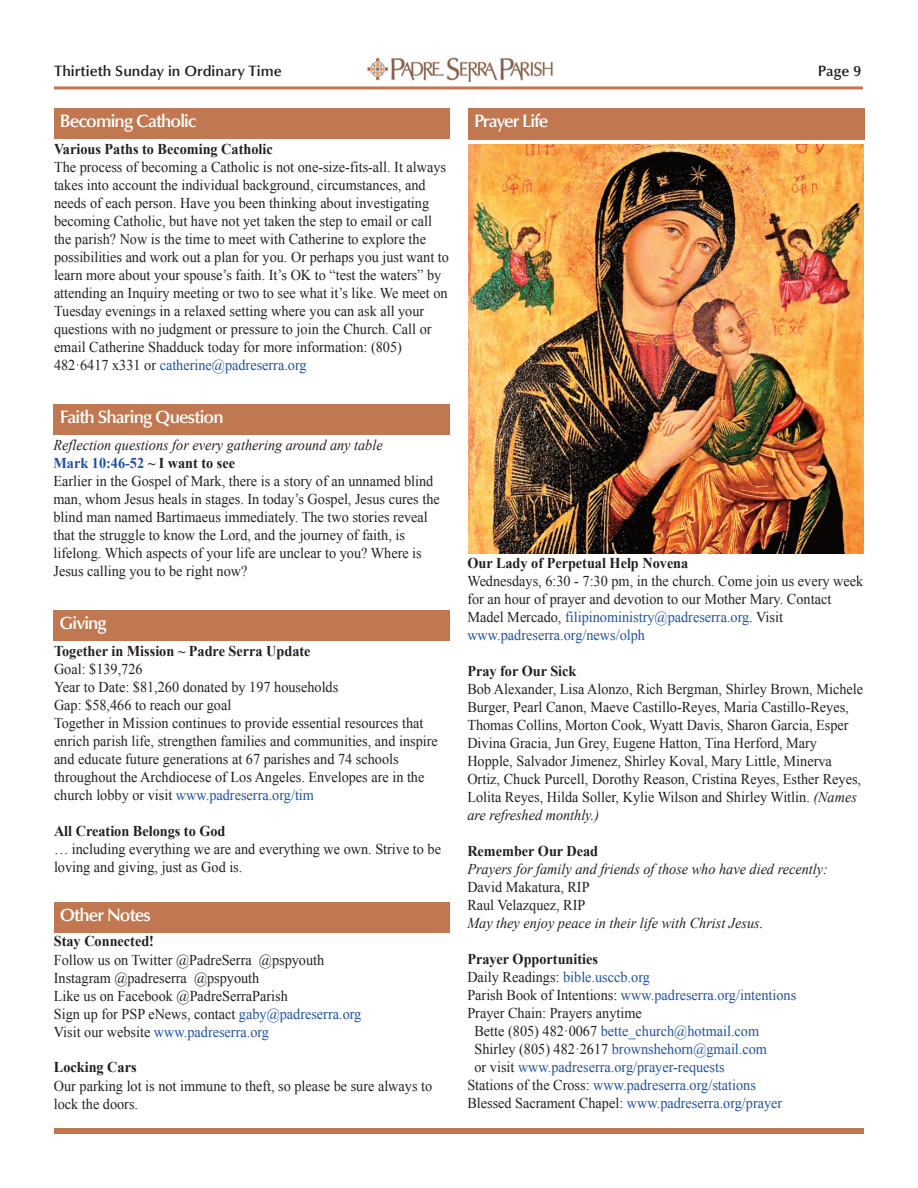
<style>
.page{position:relative;width:918px;height:1188px;background:#fff}
.page>*{position:absolute;margin:0;border:0;box-sizing:border-box;transform-origin:0 0}
.t1{font:600 18px "Optima LT Std";letter-spacing:-.05em;color:#fff}
.t2{font:15px/18px "Times New Roman";color:#231f20;scale:.95 1}
.t3{font:15px "Times New Roman";color:#1e51a3;scale:.95 1}
.t4{font:700 15px "Times New Roman";color:#231f20;scale:.95 1}
.t5{font:italic 15px "Times New Roman";color:#231f20;scale:.95 1}
.t6{font:600 15px "Optima LT Std";color:#231f20}
.s1{color:#1e51a3}
.s2{font-style:italic}
.s3{font-weight:700;color:#1e51a3}
.s4{font-weight:700}
.s5{color:#231f20}
</style>
<div class="page">
<hr style="left:54px;top:86px;width:809px;height:3px;background:#c17750">
<img style="left:367px;top:57px;width:186px;height:24px">
<div style="left:54px;top:1128px;width:810px;height:6px;background:#c17750"></div>
<div style="left:468px;top:108px;width:396px;height:31px;background:#c17750"></div>
<div style="left:54px;top:404px;width:396px;height:31px;background:#c17750"></div>
<div style="left:53px;top:610px;width:397px;height:31px;background:#c17750"></div>
<div style="left:54px;top:902px;width:396px;height:31px;background:#c17750"></div>
<div style="left:54px;top:108px;width:396px;height:30px;background:#c17750"></div>
<img style="left:468px;top:144px;width:396px;height:410px">
<p class="t6" style="left:54px;top:65px;width:229px">Thirtieth Sunday in Ordinary Time</p>
<p class="t6" style="left:818px;top:65px;width:45px">Page 9</p>
<p class="t1" style="left:60px;top:114px;width:138px">Becoming Catholic</p>
<p class="t4" style="left:54px;top:141px;width:232px">Various Paths to Becoming Catholic</p>
<p class="t2" style="left:54px;top:158px;width:417px">The process of becoming a Catholic is not one-size-fits-all. It always takes into account the individual background, circumstances, and needs of each person. Have you been thinking about investigating becoming Catholic, but have not yet taken the step to email or call the parish? Now is the time to meet with Catherine to explore the possibilities and work out a plan for you. Or perhaps you just want to learn more about your spouse’s faith. It’s OK to “test the waters” by attending an Inquiry meeting or two to see what it’s like. We meet on Tuesday evenings in a relaxed setting where you can ask all your questions with no judgment or pressure to join the Church. Call or email Catherine Shadduck today for more information: (805)<br>482·6417 x331 or <span class="s1">catherine@padreserra.org</span></p>
<p class="t1" style="left:60px;top:410px;width:166px">Faith Sharing Question</p>
<p class="t2" style="left:54px;top:436px;width:408px"><span class="s2">Reflection questions for every gathering around any table<br></span><span class="s3">Mark 10:46-52</span> <span class="s4">~ I want to see<br></span>Earlier in the Gospel of Mark, there is a story of an unnamed blind man, whom Jesus heals in stages. In today’s Gospel, Jesus cures the blind man named Bartimaeus immediately. The two stories reveal that the struggle to know the Lord, and the journey of faith, is lifelong. Which aspects of your life are unclear to you? Where is Jesus calling you to be right now?</p>
<p class="t1" style="left:59px;top:616px;width:49px">Giving</p>
<p class="t4" style="left:54px;top:643px;width:272px">Together in Mission ~ Padre Serra Update</p>
<p class="t2" style="left:54px;top:660px;width:406px">Goal: $139,726<br>Year to Date: $81,260 donated by 197 households<br>Gap: $58,466 to reach our goal<br>Together in Mission continues to provide essential resources that enrich parish life, strengthen families and communities, and inspire and educate future generations at 67 parishes and 74 schools throughout the Archdiocese of Los Angeles. Envelopes are in the church lobby or visit <span class="s1">www.padreserra.org/tim</span></p>
<p class="t4" style="left:54px;top:823px;width:182px">All Creation Belongs to God</p>
<p class="t2" style="left:54px;top:840px;width:409px">… including everything we are and everything we own. Strive to be loving and giving, just as God is.</p>
<p class="t1" style="left:60px;top:908px;width:92px">Other Notes</p>
<p class="t4" style="left:54px;top:933px;width:107px">Stay Connected!</p>
<p class="t2" style="left:54px;top:951px;width:325px">Follow us on Twitter @PadreSerra @pspyouth Instagram @padreserra @pspyouth<br>Like us on Facebook @PadreSerraParish<br>Sign up for PSP eNews, contact <span class="s1">gaby@padreserra.org </span>Visit our website <span class="s1">www.padreserra.org</span></p>
<p class="t4" style="left:54px;top:1059px;width:89px">Locking Cars</p>
<p class="t2" style="left:54px;top:1077px;width:400px">Our parking lot is not immune to theft, so please be sure always to lock the doors.</p>
<p class="t1" style="left:474px;top:114px;width:76px">Prayer Life</p>
<p class="t4" style="left:467px;top:555px;width:234px">Our Lady of Perpetual Help Novena</p>
<p class="t2" style="left:467px;top:572px;width:418px">Wednesdays, 6:30 - 7:30 pm, in the church. Come join us every week for an hour of prayer and devotion to our Mother Mary. Contact Madel Mercado, <span class="s1">filipinoministry@padreserra.org</span>. Visit <span class="s1">www.padreserra.org/news/olph</span></p>
<p class="t4" style="left:467px;top:663px;width:116px">Pray for Our Sick</p>
<p class="t2" style="left:467px;top:680px;width:418px">Bob Alexander, Lisa Alonzo, Rich Bergman, Shirley Brown, Michele Burger, Pearl Canon, Maeve Castillo-Reyes, Maria Castillo-Reyes, Thomas Collins, Morton Cook, Wyatt Davis, Sharon Garcia, Esper Divina Gracia, Jun Grey, Eugene Hatton, Tina Herford, Mary Hopple, Salvador Jimenez, Shirley Koval, Mary Little, Minerva Ortiz, Chuck Purcell, Dorothy Reason, Cristina Reyes, Esther Reyes, Lolita Reyes, Hilda Soller, Kylie Wilson and Shirley Witlin. <span class="s2">(Names are refreshed monthly.)</span></p>
<p class="t4" style="left:467px;top:843px;width:139px">Remember Our Dead</p>
<p class="t5" style="left:467px;top:861px;width:381px">Prayers for family and friends of those who have died recently:</p>
<p class="t2" style="left:467px;top:878px;width:130px">David Makatura, RIP<br>Raul Velazquez, RIP</p>
<p class="t5" style="left:467px;top:915px;width:313px">May they enjoy peace in their life with Christ Jesus.</p>
<p class="t4" style="left:467px;top:951px;width:139px">Prayer Opportunities</p>
<p class="t3" style="left:467px;top:969px;width:194px"><span class="s5">Daily Readings:</span> bible.usccb.org</p>
<p class="t3" style="left:467px;top:987px;width:348px"><span class="s5">Parish Book of Intentions:</span> www.padreserra.org/intentions</p>
<p class="t2" style="left:467px;top:1004px;width:185px">Prayer Chain: Prayers anytime</p>
<p class="t3" style="left:474px;top:1023px;width:301px"><span class="s5">Bette (805) 482·0067</span> bette_church@hotmail.com</p>
<p class="t3" style="left:474px;top:1041px;width:309px"><span class="s5">Shirley (805) 482·2617</span> brownshehorn@gmail.com</p>
<p class="t3" style="left:474px;top:1059px;width:265px"><span class="s5">or visit</span> www.padreserra.org/prayer-requests</p>
<p class="t3" style="left:467px;top:1077px;width:305px"><span class="s5">Stations of the Cross:</span> www.padreserra.org/stations</p>
<p class="t3" style="left:467px;top:1095px;width:333px"><span class="s5">Blessed Sacrament Chapel:</span> www.padreserra.org/prayer</p>
</div>
